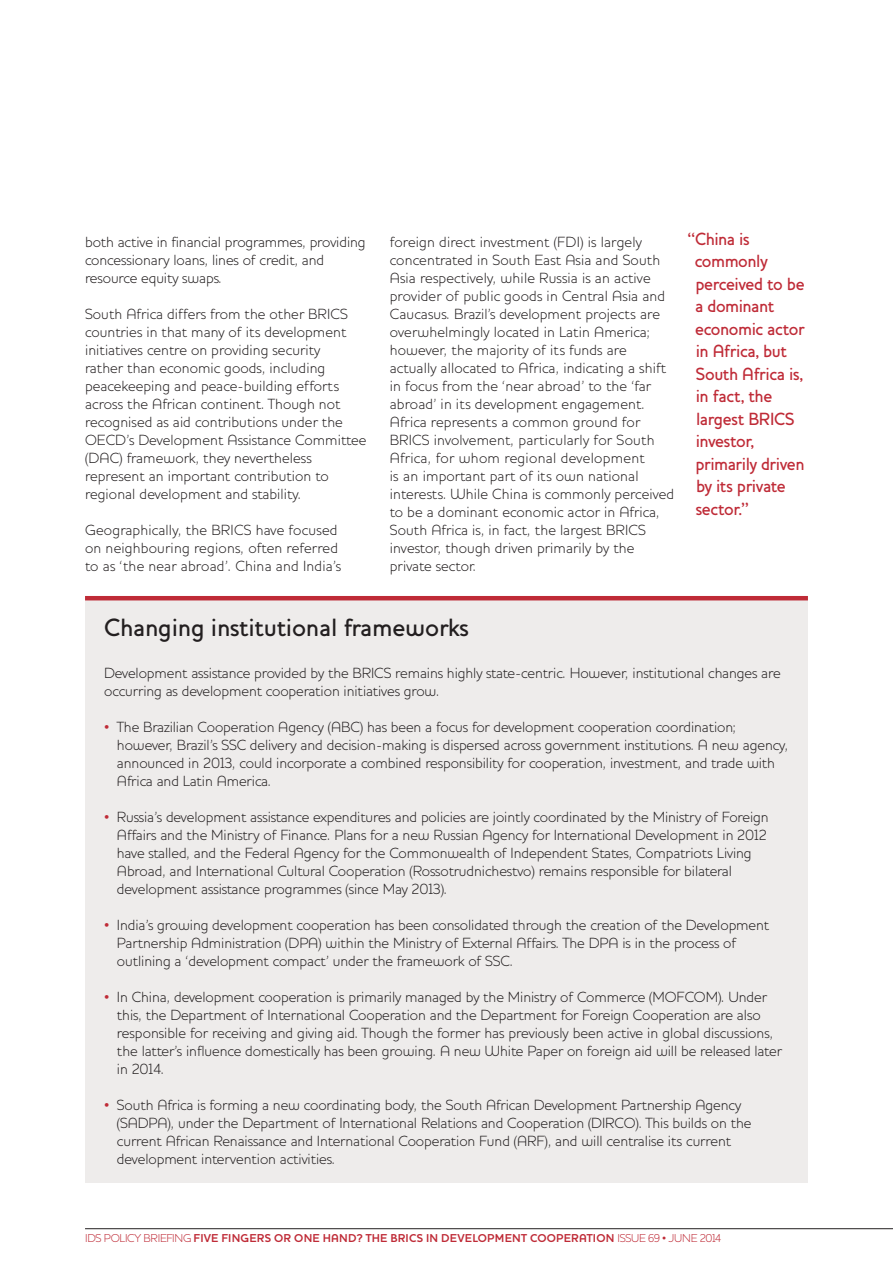
<style>
.page{position:relative;width:893px;height:1263px;background:#fff}
.page>*{position:absolute;margin:0;border:0;box-sizing:border-box;transform-origin:0 0}
.t1{font:500 25.5px "Houschka";letter-spacing:-.01em;color:#231f20}
.t2{font:500 18px/22.5px "Houschka";letter-spacing:-.025em;color:#bf2b37}
.t3{font:300 15px/18px "Houschka";letter-spacing:-.005em;color:#231f20}
.t4{font:300 15px/18px "Houschka";letter-spacing:.015em;color:#231f20}
.t5{font:700 11.7px "Houschka";letter-spacing:.02em;color:#bf2b37}
.s1{font-weight:900;color:#bf2b37}
.s2{font-weight:300}
</style>
<div class="page">
<hr style="left:85px;top:1228px;width:808px;height:1px;background:#231f20">
<div style="left:85px;top:598px;width:723px;height:585px;background:#eeeceb"></div>
<hr style="left:85px;top:596px;width:723px;height:4px;background:#bf2b37">
<p class="t3" style="left:85px;top:233px;width:282px">both active in financial programmes, providing concessionary loans, lines of credit, and resource equity swaps.</p>
<p class="t3" style="left:85px;top:305px;width:283px">South Africa differs from the other BRICS countries in that many of its development initiatives centre on providing security<br>rather than economic goods, including peacekeeping and peace-building efforts across the African continent. Though not recognised as aid contributions under the OECD’s Development Assistance Committee (DAC) framework, they nevertheless represent an important contribution to regional development and stability.</p>
<p class="t4" style="left:85px;top:521px;width:258px">Geographically, the BRICS have focused on neighbouring regions, often referred to as ‘the near abroad’. China and India’s</p>
<p class="t3" style="left:390px;top:233px;width:286px">foreign direct investment (FDI) is largely concentrated in South East Asia and South Asia respectively, while Russia is an active provider of public goods in Central Asia and Caucasus. Brazil’s development projects are overwhelmingly located in Latin America; however, the majority of its funds are actually allocated to Africa, indicating a shift in focus from the ‘near abroad’ to the ‘far abroad’ in its development engagement.<br>Africa represents a common ground for BRICS involvement, particularly for South Africa, for whom regional development<br>is an important part of its own national interests. While China is commonly perceived to be a dominant economic actor in Africa, South Africa is, in fact, the largest BRICS investor, though driven primarily by the private sector.</p>
<p class="t2" style="left:695px;top:227px;width:111px;text-indent:-7px">“China is commonly perceived to be a dominant economic actor in Africa, but<br>South Africa is, in fact, the largest BRICS investor, primarily driven by its private sector.”</p>
<h1 class="t1" style="left:104px;top:613px;width:366px">Changing institutional frameworks</h1>
<p class="t3" style="left:104px;top:664px;width:678px">Development assistance provided by the BRICS remains highly state-centric. However, institutional changes are occurring as development cooperation initiatives grow.</p>
<p class="t3" style="left:117px;top:718px;width:673px;text-indent:-13px"><span class="s1">•</span> The Brazilian Cooperation Agency (ABC) has been a focus for development cooperation coordination; however, Brazil’s SSC delivery and decision-making is dispersed across government institutions. A new agency, announced in 2013, could incorporate a combined responsibility for cooperation, investment, and trade with Africa and Latin America.</p>
<p class="t3" style="left:117px;top:808px;width:653px;text-indent:-13px"><span class="s1">•</span> Russia’s development assistance expenditures and policies are jointly coordinated by the Ministry of Foreign Affairs and the Ministry of Finance. Plans for a new Russian Agency for International Development in 2012 have stalled, and the Federal Agency for the Commonwealth of Independent States, Compatriots Living Abroad, and International Cultural Cooperation (Rossotrudnichestvo) remains responsible for bilateral development assistance programmes (since May 2013).</p>
<p class="t3" style="left:117px;top:916px;width:654px;text-indent:-13px"><span class="s1">•</span> India’s growing development cooperation has been consolidated through the creation of the Development<br>Partnership Administration (DPA) within the Ministry of External Affairs. The DPA is in the process of outlining a ‘development compact’ under the framework of SSC.</p>
<p class="t3" style="left:117px;top:988px;width:667px;text-indent:-13px"><span class="s1">•</span> In China, development cooperation is primarily managed by the Ministry of Commerce (MOFCOM). Under this, the Department of International Cooperation and the Department for Foreign Cooperation are also responsible for receiving and giving aid. Though the former has previously been active in global discussions, the latter’s influence domestically has been growing. A new White Paper on foreign aid will be released later in 2014.</p>
<p class="t3" style="left:117px;top:1096px;width:636px;text-indent:-13px"><span class="s1">•</span> South Africa is forming a new coordinating body, the South African Development Partnership Agency (SADPA), under the Department of International Relations and Cooperation (DIRCO). This builds on the current African Renaissance and International Cooperation Fund (ARF), and will centralise its current development intervention activities.</p>
<p class="t5" style="left:85px;top:1231px;width:638px"><span class="s2">IDS POLICY BRIEFING</span> FIVE FINGERS OR ONE HAND? THE BRICS IN DEVELOPMENT COOPERATION <span class="s2">ISSUE 69 • JUNE 2014</span></p>
</div>
